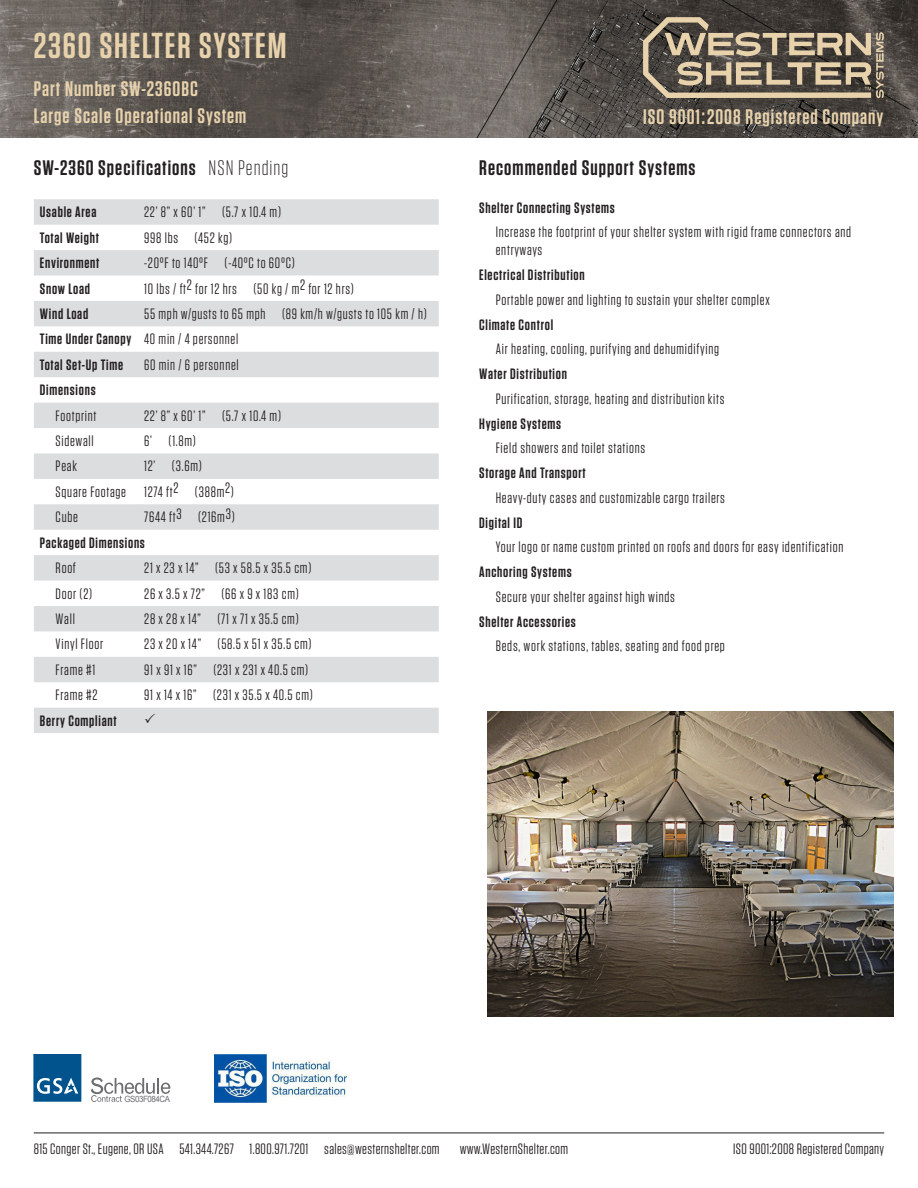
<style>
.page{position:relative;width:918px;height:1188px;background:#fff}
.page>*{position:absolute;margin:0;border:0;box-sizing:border-box;transform-origin:0 0}
.t1{font:600 36px "Tungsten";letter-spacing:.05em;color:#e7d2ac}
.t2{font:600 21px "Tungsten";letter-spacing:.05em;color:#e7d2ac}
.t3{font:600 21px "Tungsten";letter-spacing:.05em;color:#231f20}
.Accessories_descript{font:15px/18px "Tungsten";letter-spacing:.05em;color:#231f20}
.Accessories{font:600 15px "Tungsten";letter-spacing:.05em;color:#231f20}
.Accessories_descript-2{font:600 15px "Tungsten";letter-spacing:.05em;color:#231f20}
.Accessories_descript-3{font:15px "Tungsten";letter-spacing:.025em;color:#231f20}
.Accessories-2{font:15px "Tungsten";letter-spacing:.05em;color:#231f20}
.t4{font:8.7px "Arial";letter-spacing:-.05em;color:#6c6d70;scale:.92 1}
.s1{font-weight:300}
</style>
<div class="page">
<svg style="left:33px;top:1054px;width:48px;height:48px;background:#1e679a"></svg>
<svg style="left:91px;top:1078px;width:79px;height:24px"></svg>
<img style="left:0;top:0;width:918px;height:137px">
<svg style="left:34px;top:199px;width:405px;height:534px;fill:#dcdddf"></svg>
<img style="left:214px;top:1054px;width:133px;height:49px">
<svg style="left:643px;top:17px;width:241px;height:81px;background:#7c7161"></svg>
<hr style="left:34px;top:1133px;width:850px;height:1px;background:#231f20">
<img style="left:488px;top:712px;width:406px;height:304px">
<svg style="left:145px;top:714px;width:10px;height:9px"></svg>
<p class="t1" style="left:34px;top:27px;width:254px">2360 SHELTER SYSTEM</p>
<p class="t2" style="left:34px;top:78px;width:166px">Part Number SW-2360BC</p>
<p class="t2" style="left:34px;top:105px;width:214px">Large Scale Operational System</p>
<p class="t2" style="left:643px;top:106px;width:242px">ISO 9001:2008 Registered Company</p>
<p class="t3" style="left:34px;top:157px;width:256px">SW-2360 Specifications <span class="s1">NSN Pending</span></p>
<p class="Accessories" style="left:40px;top:204px;width:58px">Usable Area</p>
<p class="Accessories_descript" style="left:144px;top:203px;width:138px">22’ 8” x 60’ 1” (5.7 x 10.4 m)</p>
<p class="Accessories" style="left:40px;top:230px;width:61px">Total Weight</p>
<p class="Accessories_descript" style="left:144px;top:229px;width:89px">998 lbs (452 kg)</p>
<p class="Accessories" style="left:40px;top:255px;width:61px">Environment</p>
<p class="Accessories_descript" style="left:144px;top:254px;width:152px">-20°F to 140°F (-40°C to 60°C)</p>
<p class="Accessories" style="left:40px;top:280px;width:52px">Snow Load</p>
<p class="Accessories_descript" style="left:144px;top:280px;width:211px">10 lbs / ft2 for 12 hrs (50 kg / m2 for 12 hrs)</p>
<p class="Accessories" style="left:40px;top:306px;width:50px">Wind Load</p>
<p class="Accessories_descript" style="left:144px;top:305px;width:284px">55 mph w/gusts to 65 mph (89 km/h w/gusts to 105 km / h)</p>
<p class="Accessories" style="left:40px;top:331px;width:93px">Time Under Canopy</p>
<p class="Accessories_descript" style="left:144px;top:330px;width:96px">40 min / 4 personnel</p>
<p class="Accessories" style="left:40px;top:357px;width:85px">Total Set-Up Time</p>
<p class="Accessories_descript" style="left:144px;top:356px;width:96px">60 min / 6 personnel</p>
<p class="Accessories" style="left:40px;top:382px;width:57px">Dimensions</p>
<p class="Accessories_descript" style="left:56px;top:407px;width:42px">Footprint</p>
<p class="Accessories_descript" style="left:144px;top:407px;width:138px">22’ 8” x 60’ 1” (5.7 x 10.4 m)</p>
<p class="Accessories_descript" style="left:56px;top:432px;width:40px">Sidewall</p>
<p class="Accessories_descript" style="left:144px;top:432px;width:53px">6’ (1.8m)</p>
<p class="Accessories_descript" style="left:56px;top:458px;width:23px">Peak</p>
<p class="Accessories_descript" style="left:144px;top:458px;width:59px">12’ (3.6m)</p>
<p class="Accessories_descript" style="left:56px;top:483px;width:72px">Square Footage</p>
<p class="Accessories_descript" style="left:144px;top:483px;width:91px">1274 ft2 (388m2)</p>
<p class="Accessories_descript" style="left:56px;top:508px;width:24px">Cube</p>
<p class="Accessories_descript" style="left:144px;top:508px;width:92px">7644 ft3 (216m3)</p>
<p class="Accessories" style="left:40px;top:535px;width:107px">Packaged Dimensions</p>
<p class="Accessories_descript" style="left:56px;top:559px;width:22px">Roof</p>
<p class="Accessories_descript" style="left:144px;top:559px;width:169px">21 x 23 x 14” (53 x 58.5 x 35.5 cm)</p>
<p class="Accessories_descript" style="left:56px;top:585px;width:38px">Door (2)</p>
<p class="Accessories_descript" style="left:144px;top:585px;width:156px">26 x 3.5 x 72” (66 x 9 x 183 cm)</p>
<p class="Accessories_descript" style="left:56px;top:610px;width:21px">Wall</p>
<p class="Accessories_descript" style="left:144px;top:610px;width:156px">28 x 28 x 14” (71 x 71 x 35.5 cm)</p>
<p class="Accessories_descript" style="left:56px;top:635px;width:49px">Vinyl Floor</p>
<p class="Accessories_descript" style="left:144px;top:635px;width:169px">23 x 20 x 14” (58.5 x 51 x 35.5 cm)</p>
<p class="Accessories_descript" style="left:56px;top:661px;width:41px">Frame #1</p>
<p class="Accessories_descript" style="left:144px;top:661px;width:166px">91 x 91 x 16” (231 x 231 x 40.5 cm)</p>
<p class="Accessories_descript" style="left:56px;top:686px;width:43px">Frame #2</p>
<p class="Accessories_descript" style="left:144px;top:686px;width:170px">91 x 14 x 16” (231 x 35.5 x 40.5 cm)</p>
<p class="Accessories" style="left:40px;top:713px;width:78px">Berry Compliant</p>
<p class="t3" style="left:479px;top:157px;width:218px">Recommended Support Systems</p>
<p class="Accessories" style="left:479px;top:200px;width:137px">Shelter Connecting Systems</p>
<p class="Accessories_descript" style="left:496px;top:223px;width:357px">Increase the footprint of your shelter system with rigid frame connectors and entryways</p>
<p class="Accessories_descript-2" style="left:479px;top:267px;width:107px">Electrical Distribution</p>
<p class="Accessories_descript" style="left:496px;top:291px;width:275px">Portable power and lighting to sustain your shelter complex</p>
<p class="Accessories_descript-2" style="left:479px;top:317px;width:75px">Climate Control</p>
<p class="Accessories_descript" style="left:496px;top:340px;width:225px">Air heating, cooling, purifying and dehumidifying</p>
<p class="Accessories_descript-2" style="left:479px;top:366px;width:89px">Water Distribution</p>
<p class="Accessories_descript" style="left:496px;top:390px;width:230px">Purification, storage, heating and distribution kits</p>
<p class="Accessories_descript-2" style="left:479px;top:416px;width:83px">Hygiene Systems</p>
<p class="Accessories_descript" style="left:496px;top:439px;width:151px">Field showers and toilet stations</p>
<p class="Accessories_descript-2" style="left:479px;top:465px;width:108px">Storage And Transport</p>
<p class="Accessories_descript" style="left:496px;top:489px;width:231px">Heavy-duty cases and customizable cargo trailers</p>
<p class="Accessories_descript-2" style="left:479px;top:515px;width:45px">Digital ID</p>
<p class="Accessories_descript" style="left:496px;top:538px;width:349px">Your logo or name custom printed on roofs and doors for easy identification</p>
<p class="Accessories_descript-2" style="left:479px;top:564px;width:94px">Anchoring Systems</p>
<p class="Accessories_descript" style="left:496px;top:588px;width:181px">Secure your shelter against high winds</p>
<p class="Accessories_descript-2" style="left:479px;top:614px;width:98px">Shelter Accessories</p>
<p class="Accessories-2" style="left:496px;top:639px;width:231px">Beds, work stations, tables, seating and food prep</p>
<p class="t4" style="left:124px;top:1093px;width:51px">GS03F084CA</p>
<p class="Accessories_descript-3" style="left:34px;top:1141px;width:407px">815 Conger St., Eugene, OR USA 541.344.7267 1.800.971.7201 sales@westernshelter.com</p>
<p class="Accessories_descript-3" style="left:460px;top:1141px;width:110px">www.WesternShelter.com</p>
<p class="Accessories_descript-3" style="left:733px;top:1141px;width:153px">ISO 9001:2008 Registered Company</p>
</div>
